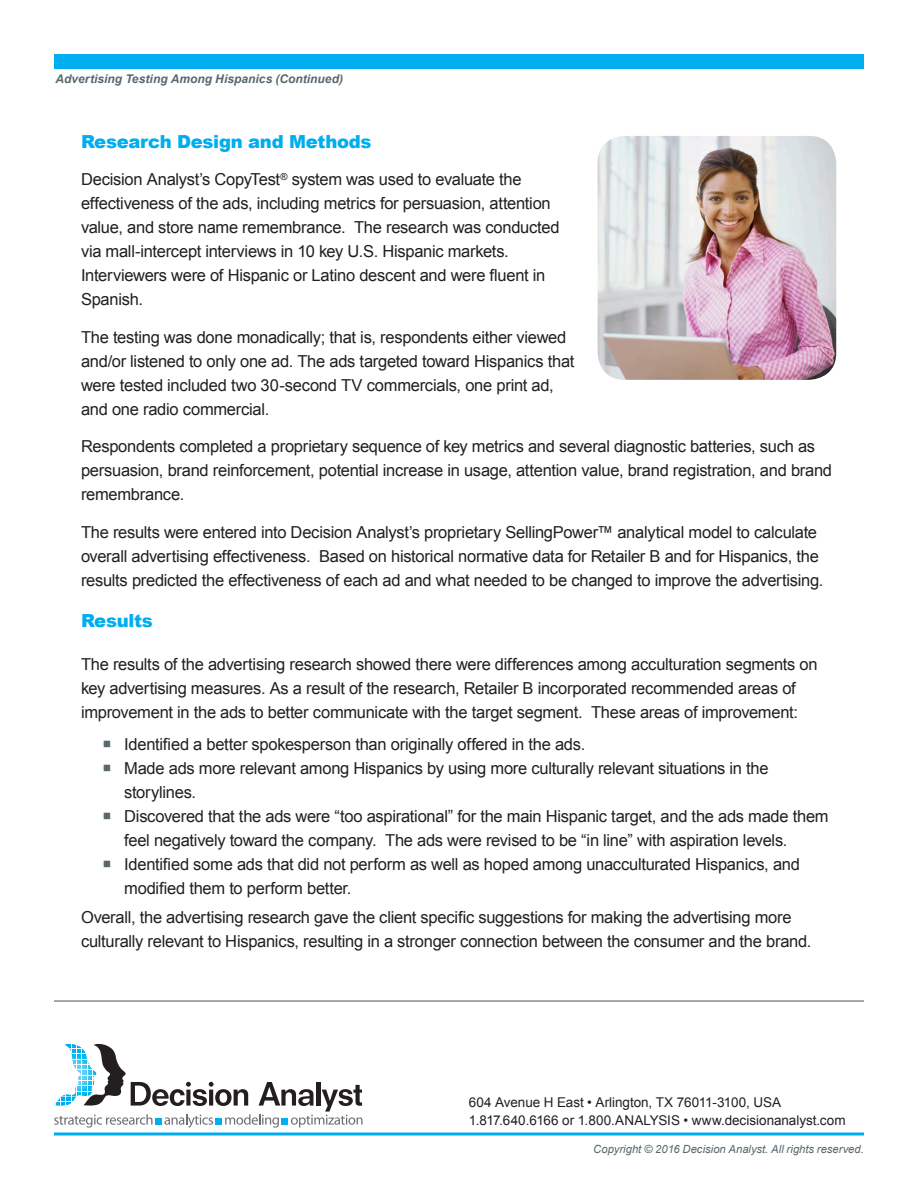
<style>
.page{position:relative;width:918px;height:1188px;background:#fff}
.page>*{position:absolute;margin:0;border:0;box-sizing:border-box;transform-origin:0 0}
.Subhead{font:900 18px "Arial";letter-spacing:-.015em;color:#00aeef}
.Body{font:16.5px/24px "Arial";letter-spacing:-.015em;color:#231f20}
.t1{font:13.5px/18px "Arial";letter-spacing:-.005em;color:#231f20}
.t2{font:italic 700 12px "Arial";color:#58676e}
.t3{font:italic 11.25px "Arial";color:#58676e}
</style>
<div class="page">
<div style="left:54px;top:54px;width:810px;height:15px;background:#00aeef"></div>
<hr style="left:54px;top:1000px;width:810px;height:2px;background:#58676e">
<svg style="left:54px;top:1132px;width:810px;height:4px;background:#3fc2f2"></svg>
<svg style="left:54px;top:1044px;width:309px;height:84px"></svg>
<img style="left:598px;top:136px;width:238px;height:244px">
<p class="t2" style="left:56px;top:70px;width:289px">Advertising Testing Among Hispanics (Continued)</p>
<p class="Subhead" style="left:81px;top:128px;width:292px">Research Design and Methods</p>
<p class="Body" style="left:81px;top:168px;width:480px">Decision Analyst’s CopyTest<sup>®</sup> system was used to evaluate the effectiveness of the ads, including metrics for persuasion, attention value, and store name remembrance. The research was conducted via mall-intercept interviews in 10 key U.S. Hispanic markets.<br>Interviewers were of Hispanic or Latino descent and were fluent in Spanish.</p>
<p class="Body" style="left:81px;top:325px;width:495px">The testing was done monadically; that is, respondents either viewed and/or listened to only one ad. The ads targeted toward Hispanics that were tested included two 30-second TV commercials, one print ad, and one radio commercial.</p>
<p class="Body" style="left:81px;top:435px;width:753px">Respondents completed a proprietary sequence of key metrics and several diagnostic batteries, such as persuasion, brand reinforcement, potential increase in usage, attention value, brand registration, and brand remembrance.</p>
<p class="Body" style="left:81px;top:520px;width:744px">The results were entered into Decision Analyst’s proprietary SellingPower™ analytical model to calculate overall advertising effectiveness. Based on historical normative data for Retailer B and for Hispanics, the results predicted the effectiveness of each ad and what needed to be changed to improve the advertising.</p>
<p class="Subhead" style="left:81px;top:607px;width:73px">Results</p>
<p class="Body" style="left:81px;top:652px;width:738px">The results of the advertising research showed there were differences among acculturation segments on key advertising measures. As a result of the research, Retailer B incorporated recommended areas of improvement in the ads to better communicate with the target segment. These areas of improvement:</p>
<p class="Body" style="left:124px;top:732px;width:463px">Identified a better spokesperson than originally offered in the ads.</p>
<p class="Body" style="left:124px;top:756px;width:646px">Made ads more relevant among Hispanics by using more culturally relevant situations in the storylines.</p>
<p class="Body" style="left:124px;top:804px;width:706px">Discovered that the ads were “too aspirational” for the main Hispanic target, and the ads made them feel negatively toward the company. The ads were revised to be “in line” with aspiration levels.</p>
<p class="Body" style="left:124px;top:852px;width:677px">Identified some ads that did not perform as well as hoped among unacculturated Hispanics, and modified them to perform better.</p>
<p class="Body" style="left:81px;top:905px;width:732px">Overall, the advertising research gave the client specific suggestions for making the advertising more culturally relevant to Hispanics, resulting in a stronger connection between the consumer and the brand.</p>
<p class="t1" style="left:469px;top:1093px;width:378px">604 Avenue H East • Arlington, TX 76011-3100, USA<br>1.817.640.6166 or 1.800.ANALYSIS • www.decisionanalyst.com</p>
<p class="t3" style="left:593px;top:1142px;width:272px">Copyright © 2016 Decision Analyst. All rights reserved.</p>
</div>
